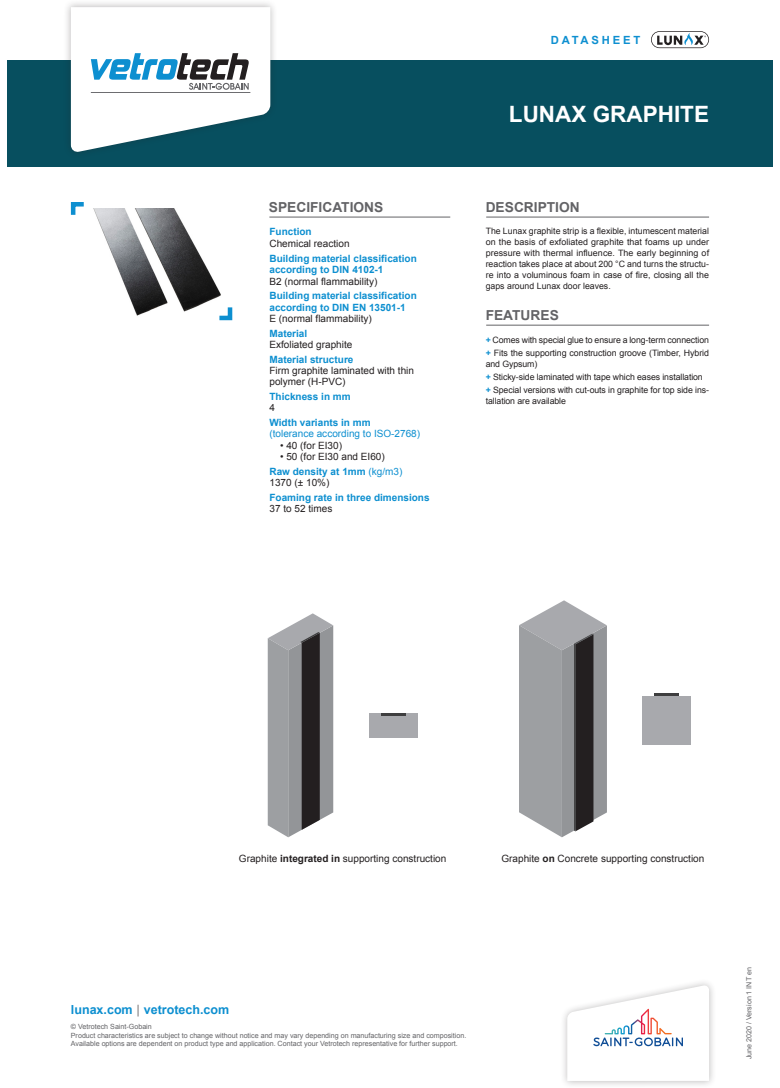
<style>
.page{position:relative;width:780px;height:1088px;background:#fff}
.page>*{position:absolute;margin:0;border:0;box-sizing:border-box;transform-origin:0 0}
.Titel_Balken{font:700 22.5px "Arial";color:#fff}
.t1{font:700 13.75px "Arial";color:#636366}
.t2{font:700 12.5px "Arial";color:#0d8fd0}
.t3{font:700 11.25px "Arial";letter-spacing:.25em;color:#0d8fd0}
.t4{font:10px/11.2px "Arial";color:#231f20}
.t5{font:700 10px/11.2px "Arial";color:#0d8fd0}
.t6{font:10px/11.2px "Arial";color:#0d8fd0}
.t7{font:8.75px/10.9px "Arial";letter-spacing:-.01em;color:#231f20}
.t8{font:7.12px "Arial";color:#636366}
.s1{font-weight:400;color:#231f20}
.s2{font-weight:700}
.s3{font-weight:400}
.s4{font-weight:700;color:#0d8fd0}
.s5{font-family:"Benton Sans";font-weight:300;color:#231f20}
</style>
<div class="page">
<div style="left:7px;top:60px;width:765px;height:107px;background:#074f5f"></div>
<div style="left:559px;top:978px;width:158px;height:110px;background:#231f20;opacity:.3"></div>
<svg style="left:567px;top:985px;width:142px;height:96px"></svg>
<div style="left:63px;top:0;width:215px;height:159px;background:#231f20;opacity:.3"></div>
<svg style="left:71px;top:7px;width:199px;height:146px"></svg>
<svg style="left:651px;top:31px;width:58px;height:17px"></svg>
<hr style="left:486px;top:217px;width:223px;height:1px;background:#636366">
<hr style="left:486px;top:325px;width:223px;height:1px;background:#636366">
<svg style="left:70px;top:202px;width:14px;height:13px"></svg>
<svg style="left:219px;top:307px;width:14px;height:14px"></svg>
<hr style="left:269px;top:217px;width:181px;height:1px;background:#636366">
<img style="left:93px;top:209px;width:131px;height:108px">
<svg style="left:268px;top:613px;width:65px;height:224px;background:#878789"></svg>
<div style="left:368px;top:713px;width:49px;height:24px;background:#a8a9ad"></div>
<hr style="left:381px;top:713px;width:24px;height:3px;background:#3e3e3f">
<svg style="left:519px;top:600px;width:88px;height:237px;background:#919294"></svg>
<div style="left:642px;top:696px;width:49px;height:49px;background:#a8a9ad"></div>
<hr style="left:654px;top:693px;width:25px;height:3px;background:#3e3e3f">
<p class="t1" style="left:269px;top:198px;width:116px">SPECIFICATIONS</p>
<p class="t5" style="left:269px;top:227px;width:44px">Function</p>
<p class="t4" style="left:269px;top:238px;width:82px">Chemical reaction</p>
<p class="t5" style="left:269px;top:253px;width:149px">Building material classification according to DIN 4102-1</p>
<p class="t4" style="left:269px;top:276px;width:109px">B2 (normal flammability)</p>
<p class="t5" style="left:269px;top:291px;width:149px">Building material classification according to DIN EN 13501-1</p>
<p class="t4" style="left:269px;top:313px;width:104px">E (normal flammability)</p>
<p class="t5" style="left:269px;top:328px;width:39px">Material</p>
<p class="t4" style="left:269px;top:339px;width:84px">Exfoliated graphite</p>
<p class="t5" style="left:269px;top:354px;width:85px">Material structure</p>
<p class="t4" style="left:269px;top:365px;width:146px">Firm graphite laminated with thin polymer (H-PVC)</p>
<p class="t5" style="left:269px;top:391px;width:83px">Thickness in mm<br><span class="s1">4</span></p>
<p class="t6" style="left:269px;top:417px;width:152px"><span class="s2">Width variants in mm<br></span>(tolerance according to ISO-2768)</p>
<p class="t4" style="left:280px;top:440px;width:63px">• 40 (for EI30)</p>
<p class="t4" style="left:280px;top:451px;width:106px">• 50 (for EI30 and EI60)</p>
<p class="t5" style="left:269px;top:466px;width:134px">Raw density at 1mm <span class="s3">(kg/m3)</span></p>
<p class="t4" style="left:269px;top:477px;width:61px">1370 (± 10%)</p>
<p class="t5" style="left:269px;top:492px;width:162px">Foaming rate in three dimensions</p>
<p class="t4" style="left:269px;top:503px;width:64px">37 to 52 times</p>
<p class="t3" style="left:550px;top:32px;width:91px">DATASHEET</p>
<p class="Titel_Balken" style="left:509px;top:99px;width:202px">LUNAX GRAPHITE</p>
<p class="t1" style="left:485px;top:198px;width:95px">DESCRIPTION</p>
<p class="t7" style="left:485px;top:226px;width:225px;text-align:justify">The Lunax graphite strip is a flexible, intumescent material on the basis of exfoliated graphite that foams up under pressure with thermal influence. The early beginning of reaction takes place at about 200 °C and turns the structu&shy;re into a voluminous foam in case of fire, closing all the gaps around Lunax door leaves.</p>
<p class="t1" style="left:485px;top:306px;width:75px">FEATURES</p>
<p class="t7" style="left:485px;top:334px;width:225px"><span class="s4">+</span> Comes with special glue to ensure a long-term connection</p>
<p class="t7" style="left:485px;top:347px;width:225px;line-height:11.2px"><span class="s4">+</span> Fits the supporting construction groove (Timber, Hybrid and Gypsum)</p>
<p class="t7" style="left:485px;top:371px;width:219px"><span class="s4">+</span> Sticky-side laminated with tape which eases installation</p>
<p class="t7" style="left:485px;top:384px;width:225px;line-height:11.2px"><span class="s4">+</span> Special versions with cut-outs in graphite for top side ins&shy;tallation are available</p>
<p class="t4" style="left:239px;top:853px;width:209px">Graphite <span class="s2">integrated in</span> supporting construction</p>
<p class="t4" style="left:501px;top:853px;width:204px">Graphite <span class="s2">on</span> Concrete supporting construction</p>
<p class="t2" style="left:71px;top:1001px;width:160px">lunax.com <span class="s5">|</span> vetrotech.com</p>
<p class="t8" style="left:71px;top:1022px;width:82px">© Vetrotech Saint-Gobain</p>
<p class="t8" style="left:71px;top:1031px;width:397px">Product characteristics are subject to change without notice and may vary depending on manufacturing size and composition.</p>
<p class="t8" style="left:71px;top:1039px;width:388px">Available options are dependent on product type and application. Contact your Vetrotech representative for further support.</p>
<p class="t8" style="left:744px;top:1059px;width:94px;rotate:-90deg">June 2020 / Version 1 INT en</p>
</div>
